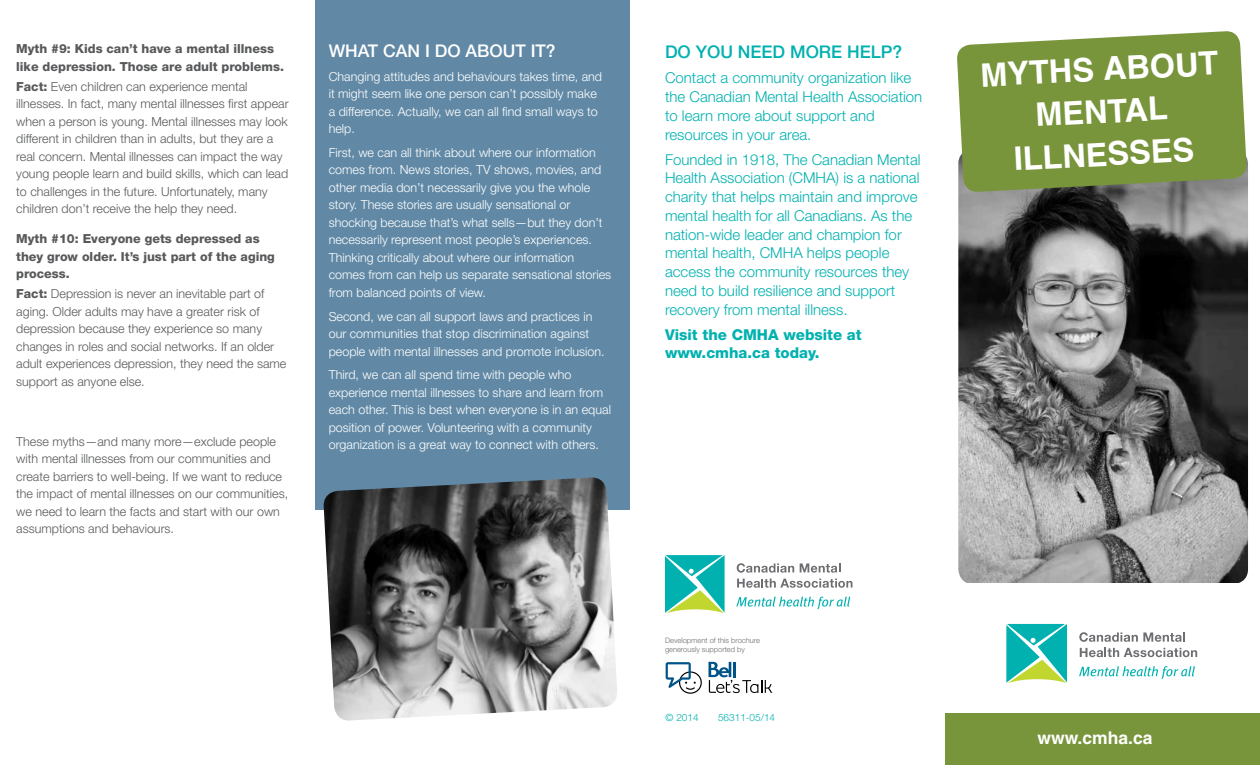
<style>
.page{position:relative;width:1260px;height:765px;background:#fff}
.page>*{position:absolute;margin:0;border:0;box-sizing:border-box;transform-origin:0 0}
.t1{font:700 32.5px/42.5px "Helvetica";color:#fff;text-align:center}
.t2{font:500 17.5px "Helvetica Neue LT Std";color:#fff}
.t3{font:500 17.5px "Helvetica Neue LT Std";color:#00b1b0}
.t4{font:700 17.5px "Helvetica";color:#fff}
.t5{font:300 15px/18.8px "Helvetica Neue LT Std";color:#00b1b0}
.t6{font:800 15px/18.8px "Helvetica Neue LT Std";color:#00b1b0}
.t7{font:300 12.5px/17.5px "Helvetica Neue LT Std";color:#fff}
.t8{font:300 12.5px/17.5px "Helvetica Neue LT Std";color:#58595b}
.t9{font:800 12.5px/17.5px "Helvetica Neue LT Std";color:#58595b}
.t10{font:300 10px "Helvetica Neue LT Std";color:#00b1b0}
.t11{font:300 7.5px/9px "Helvetica Neue LT Std";color:#6d6e71}
.s1{font-weight:800}
</style>
<div class="page">
<img style="left:958px;top:159px;width:290px;height:424px">
<div style="left:315px;top:0;width:315px;height:510px;background:#6189a5"></div>
<svg style="left:957px;top:31px;width:290px;height:162px;background:#80994b"></svg>
<svg style="left:665px;top:555px;width:60px;height:58px;background:#49c4ab"></svg>
<svg style="left:737px;top:563px;width:57px;height:10px"></svg>
<svg style="left:800px;top:563px;width:40px;height:10px"></svg>
<svg style="left:737px;top:579px;width:115px;height:9px"></svg>
<svg style="left:736px;top:596px;width:114px;height:13px"></svg>
<svg style="left:708px;top:662px;width:64px;height:31px"></svg>
<hr style="left:733px;top:662px;width:3px;height:15px;background:#005388">
<svg style="left:666px;top:662px;width:36px;height:32px"></svg>
<div style="left:945px;top:714px;width:315px;height:51px;background:#78953c"></div>
<svg style="left:1006px;top:624px;width:61px;height:59px;background:#49c4ab"></svg>
<svg style="left:1079px;top:632px;width:106px;height:10px"></svg>
<svg style="left:1080px;top:648px;width:117px;height:9px"></svg>
<svg style="left:1079px;top:666px;width:116px;height:13px"></svg>
<img style="left:323px;top:478px;width:294px;height:243px">
<p class="t9" style="left:16px;top:40px;width:269px">Myth #9: Kids can’t have a mental illness like depression. Those are adult problems.</p>
<p class="t8" style="left:16px;top:77px;width:274px"><span class="s1">Fact:</span> Even children can experience mental illnesses. In fact, many mental illnesses first appear when a person is young. Mental illnesses may look different in children than in adults, but they are a real concern. Mental illnesses can impact the way young people learn and build skills, which can lead to challenges in the future. Unfortunately, many children don’t receive the help they need.</p>
<p class="t9" style="left:16px;top:230px;width:260px">Myth #10: Everyone gets depressed as they grow older. It’s just part of the aging process.</p>
<p class="t8" style="left:16px;top:285px;width:272px"><span class="s1">Fact:</span> Depression is never an inevitable part of aging. Older adults may have a greater risk of depression because they experience so many changes in roles and social networks. If an older adult experiences depression, they need the same support as anyone else.</p>
<p class="t8" style="left:16px;top:432px;width:274px">These myths—and many more—exclude people with mental illnesses from our communities and create barriers to well-being. If we want to reduce the impact of mental illnesses on our communities, we need to learn the facts and start with our own assumptions and behaviours.</p>
<h2 class="t2" style="left:329px;top:40px;width:228px">WHAT CAN I DO ABOUT IT?</h2>
<p class="t7" style="left:329px;top:67px;width:275px">Changing attitudes and behaviours takes time, and it might seem like one person can’t possibly make a difference. Actually, we can all find small ways to help.</p>
<p class="t7" style="left:329px;top:144px;width:284px">First, we can all think about where our information comes from. News stories, TV shows, movies, and other media don’t necessarily give you the whole story. These stories are usually sensational or shocking because that’s what sells—but they don’t necessarily represent most people’s experiences.<br>Thinking critically about where our information comes from can help us separate sensational stories from balanced points of view.</p>
<p class="t7" style="left:329px;top:307px;width:277px">Second, we can all support laws and practices in our communities that stop discrimination against people with mental illnesses and promote inclusion.</p>
<p class="t7" style="left:329px;top:366px;width:284px">Third, we can all spend time with people who experience mental illnesses to share and learn from each other. This is best when everyone is in an equal position of power. Volunteering with a community organization is a great way to connect with others.</p>
<h2 class="t3" style="left:665px;top:42px;width:239px">DO YOU NEED MORE HELP?</h2>
<p class="t5" style="left:665px;top:68px;width:259px">Contact a community organization like the Canadian Mental Health Association to learn more about support and resources in your area.</p>
<p class="t5" style="left:665px;top:150px;width:257px">Founded in 1918, The Canadian Mental Health Association (CMHA) is a national charity that helps maintain and improve mental health for all Canadians. As the nation-wide leader and champion for mental health, CMHA helps people access the community resources they need to build resilience and support recovery from mental illness.</p>
<p class="t6" style="left:665px;top:325px;width:198px">Visit the CMHA website at www.cmha.ca today.</p>
<p class="t11" style="left:665px;top:635px;width:97px">Development of this brochure generously supported by</p>
<p class="t10" style="left:666px;top:711px;width:35px">© 2014</p>
<p class="t10" style="left:718px;top:711px;width:59px">56311-05/14</p>
<h1 class="t1" style="left:979px;top:54px;width:240px;rotate:-3deg">MYTHS ABOUT<br>MENTAL<br>ILLNESSES</h1>
<h2 class="t4" style="left:1038px;top:727px;width:117px">www.cmha.ca</h2>
</div>
